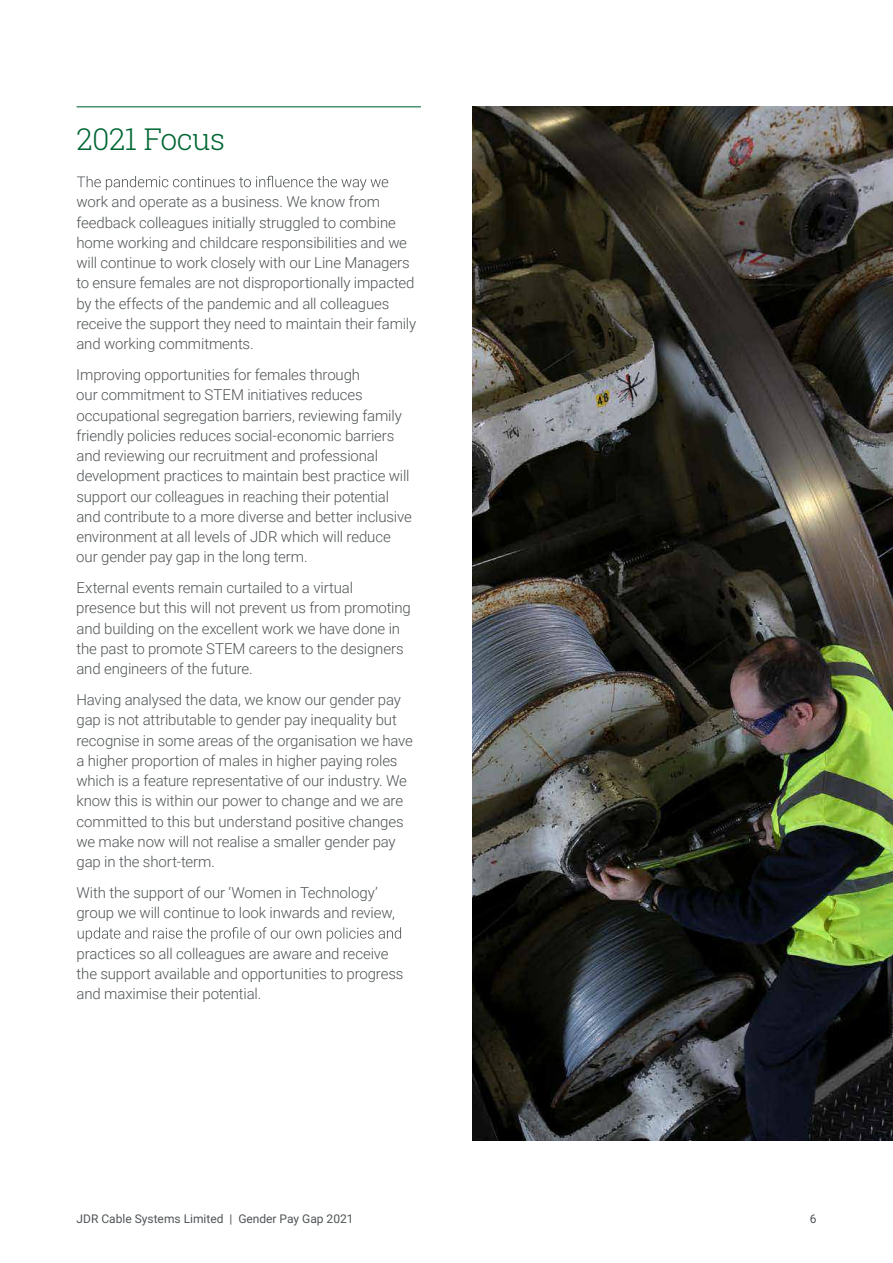
<style>
.page{position:relative;width:893px;height:1263px;background:#fff}
.page>*{position:absolute;margin:0;border:0;box-sizing:border-box;transform-origin:0 0}
.t1{font:300 30px "Roboto Slab";letter-spacing:-.015em;color:#063}
.t2{font:300 15px/20.2px "Roboto";letter-spacing:-.01em;color:#505456}
.t3{font:12px "Roboto";color:#505456}
</style>
<div class="page">
<hr style="left:77px;top:106px;width:344px;height:1px;background:#063">
<svg style="left:77px;top:176px;width:311px;height:14px"></svg>
<svg style="left:78px;top:927px;width:323px;height:14px"></svg>
<img style="left:472px;top:106px;width:421px;height:1035px">
<h1 class="t1" style="left:77px;top:118px;width:150px">2021 Focus</h1>
<p class="t2" style="left:76px;top:191px;width:341px">work and operate as a business. We know from feedback colleagues initially struggled to combine home working and childcare responsibilities and we will continue to work closely with our Line Managers to ensure females are not disproportionally impacted by the effects of the pandemic and all colleagues receive the support they need to maintain their family and working commitments.</p>
<p class="t2" style="left:76px;top:364px;width:337px">Improving opportunities for females through<br>our commitment to STEM initiatives reduces occupational segregation barriers, reviewing family friendly policies reduces social-economic barriers and reviewing our recruitment and professional development practices to maintain best practice will support our colleagues in reaching their potential and contribute to a more diverse and better inclusive environment at all levels of JDR which will reduce our gender pay gap in the long term.</p>
<p class="t2" style="left:76px;top:577px;width:336px">External events remain curtailed to a virtual presence but this will not prevent us from promoting and building on the excellent work we have done in the past to promote STEM careers to the designers and engineers of the future.</p>
<p class="t2" style="left:76px;top:689px;width:338px">Having analysed the data, we know our gender pay gap is not attributable to gender pay inequality but recognise in some areas of the organisation we have a higher proportion of males in higher paying roles which is a feature representative of our industry. We know this is within our power to change and we are committed to this but understand positive changes we make now will not realise a smaller gender pay gap in the short-term.</p>
<p class="t2" style="left:76px;top:882px;width:320px">With the support of our ‘Women in Technology’ group we will continue to look inwards and review,</p>
<p class="t2" style="left:76px;top:943px;width:328px">practices so all colleagues are aware and receive the support available and opportunities to progress and maximise their potential.</p>
<p class="t3" style="left:77px;top:1211px;width:279px">JDR Cable Systems Limited | Gender Pay Gap 2021</p>
<p class="t3" style="left:810px;top:1211px;width:8px">6</p>
</div>
